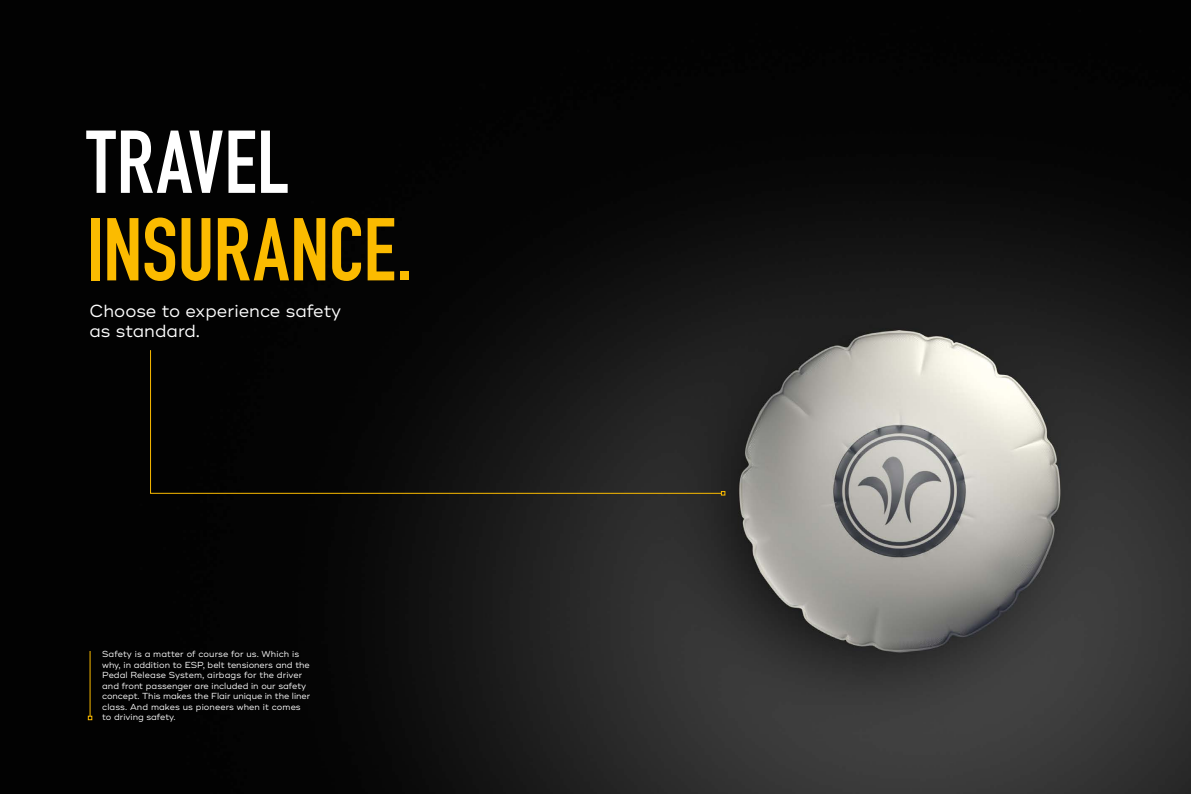
<style>
.page{position:relative;width:1191px;height:794px;background:#fff}
.page>*{position:absolute;margin:0;border:0;box-sizing:border-box;transform-origin:0 0}
.t1{font:700 87.5px "DIN Condensed";letter-spacing:-.005em;color:#fbbb00}
.t2{font:700 87.5px "DIN Condensed";letter-spacing:.005em;color:#fff}
.t3{font:17.5px/19.2px "Ridley Grotesk";color:#fff}
.t4{font:8.75px/10.5px "Ridley Grotesk";color:#fff}
</style>
<div class="page">
<img style="left:0;top:0;width:1191px;height:794px">
<hr style="left:90px;top:651px;width:1px;height:65px;background:#fbbb00">
<svg style="left:88px;top:716px;width:4px;height:4px"></svg>
<svg style="left:150px;top:349px;width:572px;height:145px;background:#131210"></svg>
<svg style="left:721px;top:491px;width:4px;height:4px"></svg>
<h1 class="t2" style="left:86px;top:103px;width:204px">TRAVEL</h1>
<h1 class="t1" style="left:86px;top:191px;width:327px">INSURANCE.</h1>
<h2 class="t3" style="left:89px;top:302px;width:253px">Choose to experience safety as standard.</h2>
<p class="t4" style="left:102px;top:649px;width:210px">Safety is a matter of course for us. Which is why, in addition to ESP, belt tensioners and the Pedal Release System, airbags for the driver and front passenger are included in our safety concept. This makes the Flair unique in the liner class. And makes us pioneers when it comes to driving safety.</p>
</div>
